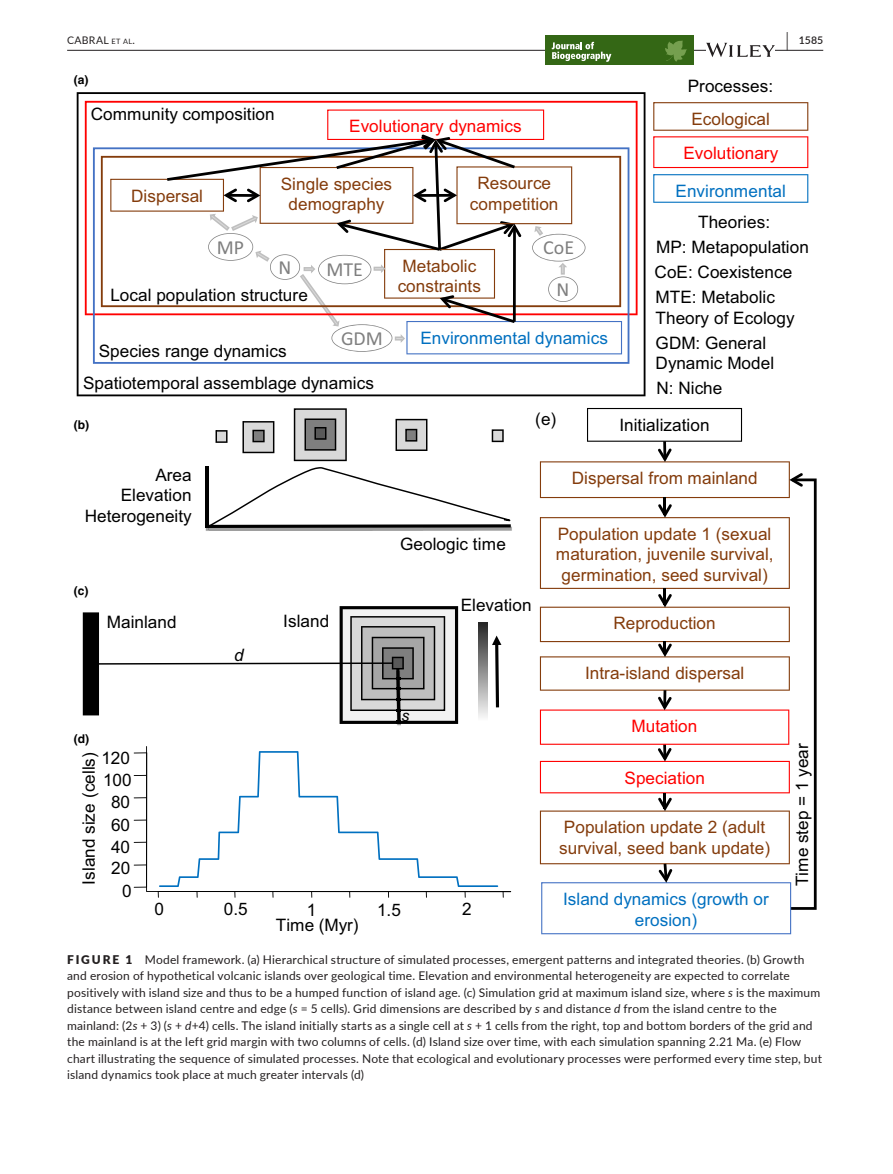
<style>
.page{position:relative;width:893px;height:1174px;background:#fff}
.page>*{position:absolute;margin:0;border:0;box-sizing:border-box;transform-origin:0 0}
.t1{font:19.95px "Calibri";color:#7f7f7f}
.t2{font:600 19.5px "Lato";color:#231f20;scale:.48 1}
.t3{font:17.1px/22.2px "Arial";color:#000}
.t4{font:17.1px/20.7px "Arial";color:#843c0c;text-align:center}
.t5{font:17.1px/20.7px "Arial";color:#0070c0;text-align:center}
.t6{font:17.1px "Arial";color:#f00}
.t7{font:italic 17.1px "Arial";color:#000}
.t8{font:italic 15.75px "Arial";color:#000}
.t9{font:12px/16.5px "Lato";letter-spacing:.015em;color:#231f20}
.t10{font:700 12px "Helvetica";color:#000}
.t11{font:10.5px "Lato";letter-spacing:.025em;color:#231f20}
.t12{font:600 10.5px "Lato";color:#231f20}
.s1{font-size:7.35px}
.s2{font-weight:900}
.s3{font-style:italic}
</style>
<div class="page">
<hr style="left:67px;top:50px;width:756px;height:1px;background:#231f20">
<div style="left:660px;top:35px;width:34px;height:30px;background:#346715"></div>
<div style="left:545px;top:35px;width:114px;height:30px;background:#346715"></div>
<svg style="left:665px;top:41px;width:22px;height:21px"></svg>
<svg style="left:552px;top:42px;width:59px;height:20px"></svg>
<svg style="left:706px;top:43px;width:69px;height:14px"></svg>
<svg style="left:478px;top:622px;width:9px;height:95px"></svg>
<svg style="left:587px;top:408px;width:155px;height:34px"></svg>
<hr style="left:663px;top:441px;width:3px;height:18px;background:#000">
<hr style="left:206px;top:465px;width:3px;height:62px;background:#000">
<svg style="left:83px;top:606px;width:375px;height:120px"></svg>
<svg style="left:540px;top:448px;width:277px;height:486px"></svg>
<svg style="left:208px;top:467px;width:303px;height:63px"></svg>
<svg style="left:77px;top:92px;width:568px;height:304px"></svg>
<svg style="left:85px;top:101px;width:553px;height:214px"></svg>
<svg style="left:93px;top:147px;width:536px;height:217px"></svg>
<svg style="left:653px;top:102px;width:155px;height:66px"></svg>
<svg style="left:653px;top:174px;width:155px;height:29px"></svg>
<svg style="left:294px;top:408px;width:53px;height:53px;background:#969696"></svg>
<svg style="left:242px;top:421px;width:32px;height:32px"></svg>
<svg style="left:216px;top:430px;width:12px;height:13px"></svg>
<svg style="left:396px;top:419px;width:31px;height:32px"></svg>
<svg style="left:492px;top:429px;width:12px;height:13px"></svg>
<svg style="left:134px;top:886px;width:12px;height:1px"></svg>
<svg style="left:134px;top:864px;width:12px;height:1px"></svg>
<svg style="left:134px;top:841px;width:12px;height:2px"></svg>
<svg style="left:134px;top:819px;width:12px;height:1px"></svg>
<svg style="left:134px;top:797px;width:12px;height:1px"></svg>
<svg style="left:134px;top:775px;width:12px;height:1px"></svg>
<svg style="left:134px;top:752px;width:12px;height:1px"></svg>
<svg style="left:146px;top:746px;width:353px;height:146px"></svg>
<hr style="left:158px;top:891px;width:353px;height:1px;background:#000">
<svg style="left:492px;top:635px;width:9px;height:72px"></svg>
<svg style="left:110px;top:109px;width:512px;height:245px"></svg>
<h2 class="t2" style="left:786px;top:26px;width:7px">|</h2>
<p class="t11" style="left:67px;top:33px;width:69px">CABRAL <span class="s1">et al</span>.</p>
<p class="t12" style="left:799px;top:33px;width:26px">1585</p>
<p class="t10" style="left:74px;top:72px;width:16px">(a)</p>
<h3 class="t3" style="left:91px;top:103px;width:185px">Community composition</h3>
<h3 class="t6" style="left:349px;top:115px;width:174px">Evolutionary dynamics</h3>
<h3 class="t4" style="left:131px;top:185px;width:73px">Dispersal</h3>
<h3 class="t4" style="left:281px;top:174px;width:113px">Single species demography</h3>
<h3 class="t4" style="left:470px;top:173px;width:90px">Resource competition</h3>
<h1 class="t1" style="left:217px;top:234px;width:29px">MP</h1>
<h1 class="t1" style="left:543px;top:235px;width:32px">CoE</h1>
<h1 class="t1" style="left:326px;top:257px;width:38px">MTE</h1>
<h1 class="t1" style="left:557px;top:276px;width:14px">N</h1>
<h3 class="t4" style="left:398px;top:255px;width:85px;text-align:left">Metabolic constraints</h3>
<h1 class="t1" style="left:278px;top:254px;width:14px">N</h1>
<h3 class="t3" style="left:110px;top:283px;width:199px">Local population structure</h3>
<h3 class="t3" style="left:99px;top:340px;width:189px">Species range dynamics</h3>
<h1 class="t1" style="left:341px;top:325px;width:43px">GDM</h1>
<h3 class="t3" style="left:83px;top:372px;width:292px">Spatiotemporal assemblage dynamics</h3>
<p class="t10" style="left:74px;top:417px;width:17px">(b)</p>
<h3 class="t5" style="left:420px;top:327px;width:189px">Environmental dynamics</h3>
<h3 class="t3" style="left:535px;top:408px;width:23px">(e)</h3>
<h3 class="t3" style="left:688px;top:75px;width:87px">Processes:</h3>
<h3 class="t4" style="left:691px;top:109px;width:80px">Ecological</h3>
<h3 class="t6" style="left:683px;top:142px;width:96px">Evolutionary</h3>
<h3 class="t5" style="left:675px;top:181px;width:112px">Environmental</h3>
<h3 class="t3" style="left:698px;top:211px;width:73px">Theories:</h3>
<h3 class="t3" style="left:655px;top:234px;width:156px;line-height:25px">MP: Metapopulation<br>CoE: Coexistence<br>MTE: Metabolic</h3>
<h3 class="t3" style="left:656px;top:305px;width:140px;line-height:25px">Theory of Ecology<br>GDM: General</h3>
<h3 class="t3" style="left:656px;top:351px;width:120px;line-height:25.2px">Dynamic Model<br>N: Niche</h3>
<h3 class="t3" style="left:619px;top:414px;width:92px">Initialization</h3>
<h3 class="t3" style="left:85px;top:465px;width:109px;line-height:20.5px;text-align:right">Area<br>Elevation<br>Heterogeneity</h3>
<p class="t10" style="left:74px;top:583px;width:16px">(c)</p>
<h3 class="t3" style="left:107px;top:611px;width:71px">Mainland</h3>
<h3 class="t3" style="left:283px;top:610px;width:47px">Island</h3>
<h3 class="t7" style="left:234px;top:643px;width:11px">d</h3>
<p class="t10" style="left:74px;top:731px;width:17px">(d)</p>
<h3 class="t3" style="left:101px;top:747px;width:32px;text-align:center">120<br>100<br>80</h3>
<h3 class="t3" style="left:78px;top:884px;width:134px;rotate:-90deg">Island size (cells)</h3>
<h3 class="t3" style="left:111px;top:813px;width:21px">60<br>40</h3>
<h3 class="t3" style="left:111px;top:856px;width:22px;line-height:23.2px;text-align:right">20<br>0</h3>
<h3 class="t3" style="left:400px;top:533px;width:107px">Geologic time</h3>
<h3 class="t8" style="left:402px;top:705px;width:9px">s</h3>
<h3 class="t3" style="left:461px;top:593px;width:72px">Elevation</h3>
<h3 class="t3" style="left:155px;top:897px;width:11px">0</h3>
<h3 class="t3" style="left:224px;top:897px;width:25px">0.5</h3>
<h3 class="t3" style="left:307px;top:898px;width:11px">1</h3>
<h3 class="t3" style="left:377px;top:898px;width:25px">1.5</h3>
<h3 class="t3" style="left:462px;top:897px;width:11px">2</h3>
<h3 class="t3" style="left:276px;top:914px;width:84px">Time (Myr)</h3>
<h3 class="t4" style="left:572px;top:468px;width:188px">Dispersal from mainland</h3>
<h3 class="t4" style="left:556px;top:523px;width:219px">Population update 1 (sexual maturation, juvenile survival, germination, seed survival)</h3>
<h3 class="t4" style="left:613px;top:613px;width:104px">Reproduction</h3>
<h3 class="t4" style="left:585px;top:663px;width:161px">Intra-island dispersal</h3>
<h3 class="t6" style="left:632px;top:715px;width:67px">Mutation</h3>
<h3 class="t6" style="left:624px;top:766px;width:82px">Speciation</h3>
<h3 class="t4" style="left:559px;top:817px;width:213px;text-align:left">Population update 2 (adult survival, seed bank update)</h3>
<h3 class="t5" style="left:563px;top:888px;width:207px">Island dynamics (growth or erosion)</h3>
<h3 class="t3" style="left:791px;top:886px;width:144px;rotate:-90deg">Time step = 1 year</h3>
<p class="t9" style="left:67px;top:950px;width:756px"><span class="s2">FIGURE 1</span> Model framework. (a) Hierarchical structure of simulated processes, emergent patterns and integrated theories. (b) Growth and erosion of hypothetical volcanic islands over geological time. Elevation and environmental heterogeneity are expected to correlate positively with island size and thus to be a humped function of island age. (c) Simulation grid at maximum island size, where <span class="s3">s</span> is the maximum distance between island centre and edge (<span class="s3">s</span> = 5 cells). Grid dimensions are described by <span class="s3">s</span> and distance <span class="s3">d</span> from the island centre to the mainland: (2<span class="s3">s</span> + 3) (<span class="s3">s</span> + <span class="s3">d</span>+4) cells. The island initially starts as a single cell at <span class="s3">s</span> + 1 cells from the right, top and bottom borders of the grid and the mainland is at the left grid margin with two columns of cells. (d) Island size over time, with each simulation spanning 2.21 Ma. (e) Flow chart illustrating the sequence of simulated processes. Note that ecological and evolutionary processes were performed every time step, but island dynamics took place at much greater intervals (d)</p>
</div>
